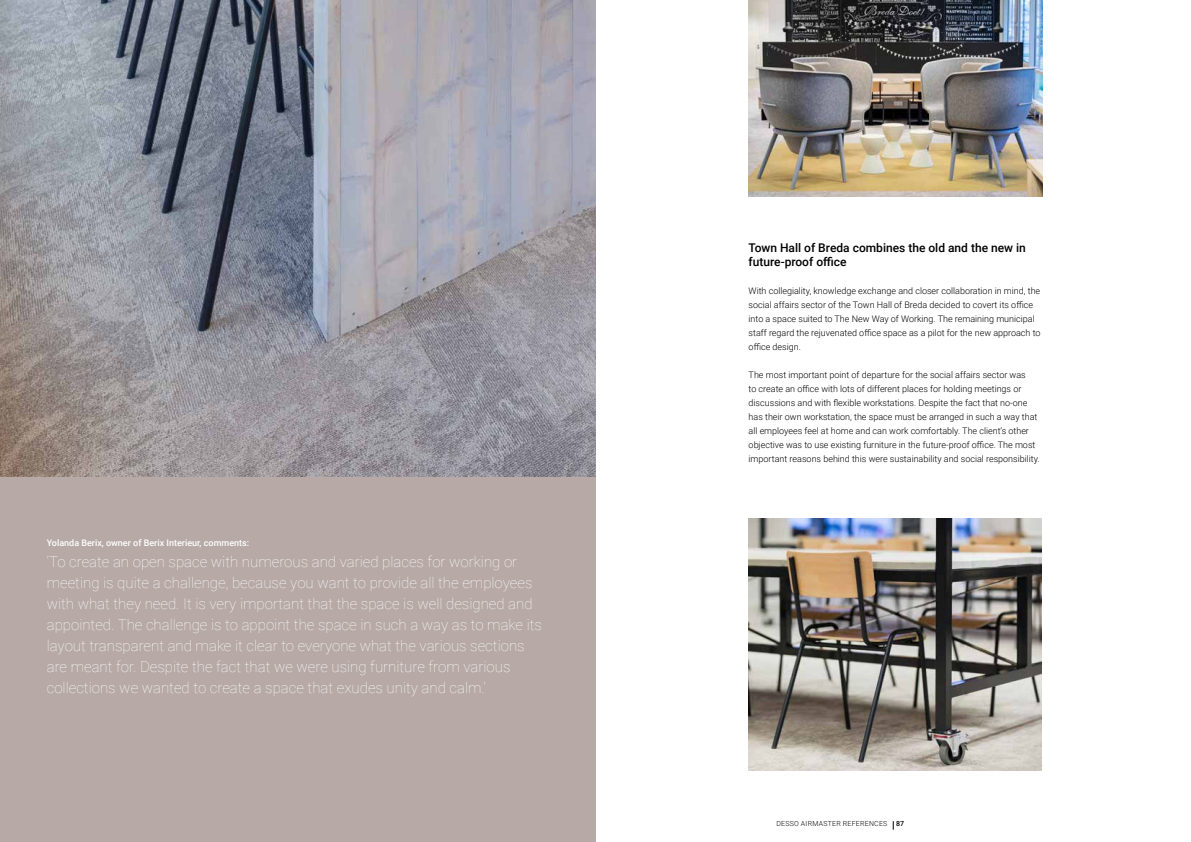
<style>
.page{position:relative;width:1191px;height:842px;background:#fff}
.page>*{position:absolute;margin:0;border:0;box-sizing:border-box;transform-origin:0 0}
.t1{font:100 15px/21px "Roboto";color:#fff}
.t2{font:500 12px/14px "Roboto";color:#000}
.t3{font:300 9px/14px "Roboto";color:#000}
.t4{font:500 9px "Roboto";color:#fff}
.t5{font:300 7px "Roboto";letter-spacing:.035em;color:#000}
.s1{font-weight:500}
</style>
<div class="page">
<div style="left:0;top:0;width:595px;height:842px;background:#b6a9a6"></div>
<img style="left:0;top:0;width:595px;height:476px">
<img style="left:748px;top:0;width:294px;height:196px">
<img style="left:748px;top:518px;width:293px;height:252px">
<p class="t4" style="left:47px;top:537px;width:204px">Yolanda Berix, owner of Berix Interieur, comments:</p>
<p class="t1" style="left:47px;top:551px;width:497px">‘To create an open space with numerous and varied places for working or meeting is quite a challenge, because you want to provide all the employees with what they need. It is very important that the space is well designed and appointed. The challenge is to appoint the space in such a way as to make its layout transparent and make it clear to everyone what the various sections are meant for. Despite the fact that we were using furniture from various collections we wanted to create a space that exudes unity and calm.’</p>
<h2 class="t2" style="left:748px;top:240px;width:279px">Town Hall of Breda combines the old and the new in future-proof office</h2>
<p class="t3" style="left:748px;top:283px;width:293px">With collegiality, knowledge exchange and closer collaboration in mind, the social affairs sector of the Town Hall of Breda decided to covert its office into a space suited to The New Way of Working. The remaining municipal staff regard the rejuvenated office space as a pilot for the new approach to office design.</p>
<p class="t3" style="left:748px;top:367px;width:293px">The most important point of departure for the social affairs sector was<br>to create an office with lots of different places for holding meetings or discussions and with flexible workstations. Despite the fact that no-one has their own workstation, the space must be arranged in such a way that all employees feel at home and can work comfortably. The client’s other objective was to use existing furniture in the future-proof office. The most important reasons behind this were sustainability and social responsibility.</p>
<p class="t5" style="left:776px;top:819px;width:129px">DESSO AIRMASTER REFERENCES <span class="s1">87</span></p>
</div>
